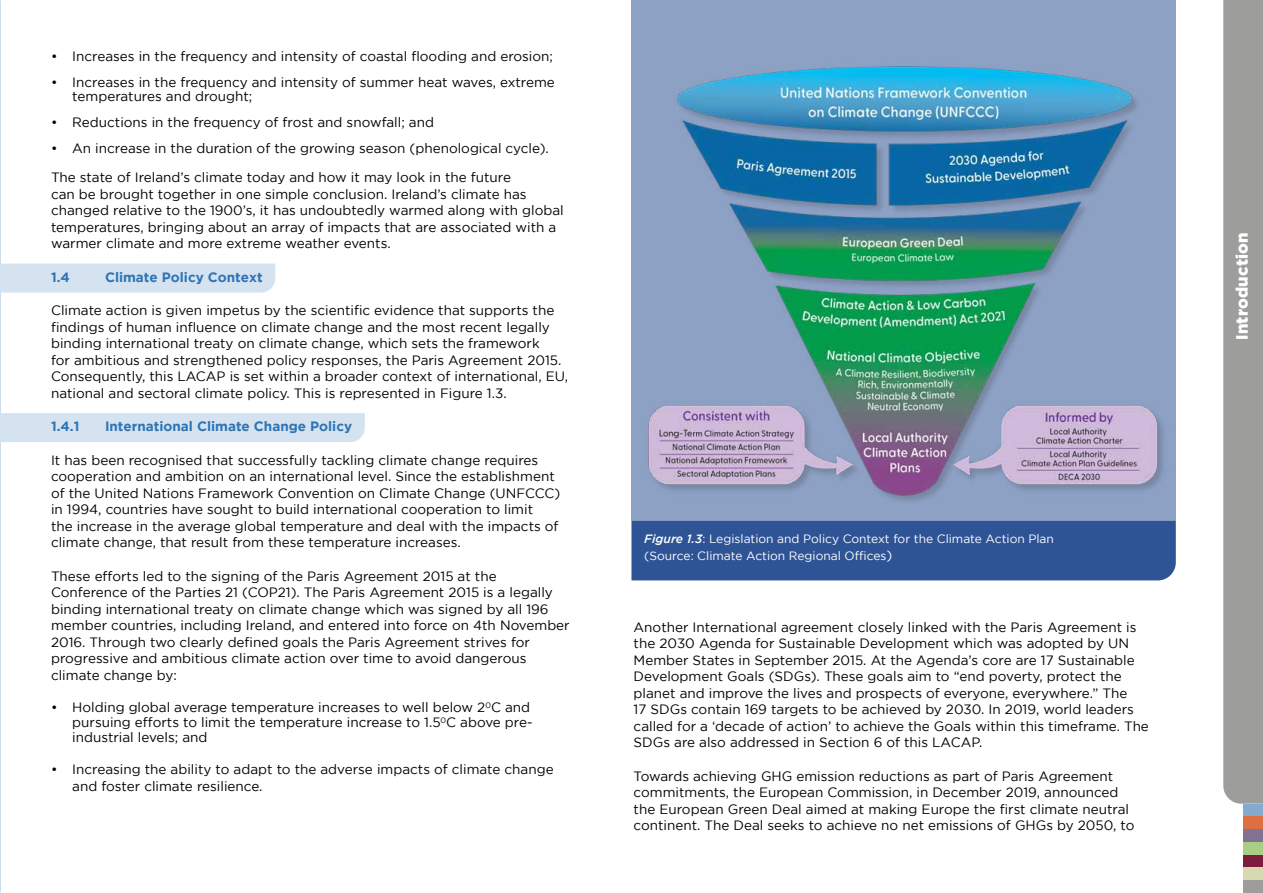
<style>
.page{position:relative;width:1263px;height:893px;background:#fff}
.page>*{position:absolute;margin:0;border:0;box-sizing:border-box;transform-origin:0 0}
.t1{font:900 16.5px "Gotham";letter-spacing:.01em;color:#fff}
.t2{font:13.5px/16.5px "Gotham";color:#000}
.t3{font:700 13.5px "Gotham";color:#2e74b5}
.t4{font:12px/16.5px "Gotham";color:#fff}
.s1{color:#fff}
.s2{font-weight:500;font-style:italic}
.s3{font-size:13.5px}
</style>
<div class="page">
<svg style="left:1223px;top:0;width:40px;height:804px;background:#a3a3a2"></svg>
<div style="left:1244px;top:880px;width:19px;height:13px;background:#9d9d9c"></div>
<div style="left:1244px;top:804px;width:19px;height:12px;background:#84abce"></div>
<div style="left:1244px;top:816px;width:19px;height:13px;background:#dd6f41"></div>
<div style="left:1244px;top:829px;width:19px;height:13px;background:#827191"></div>
<div style="left:1244px;top:842px;width:19px;height:13px;background:#a7ce82"></div>
<div style="left:1244px;top:855px;width:19px;height:12px;background:#7d1c3f"></div>
<div style="left:1244px;top:867px;width:19px;height:13px;background:#d7d9b1"></div>
<div style="left:631px;top:0;width:545px;height:521px;background:#8da1c5"></div>
<div style="left:631px;top:521px;width:545px;height:59px;background:#2f5496"></div>
<div style="left:0;top:264px;width:275px;height:29px;background:#d5e3f0"></div>
<div style="left:0;top:413px;width:365px;height:29px;background:#d5e3f0"></div>
<img style="left:648px;top:66px;width:515px;height:435px">
<p class="t2" style="left:51px;top:48px;width:503px">• Increases in the frequency and intensity of coastal flooding and erosion;</p>
<p class="t2" style="left:72px;top:75px;width:484px;line-height:13.5px;text-indent:-21px">• Increases in the frequency and intensity of summer heat waves, extreme temperatures and drought;</p>
<p class="t2" style="left:51px;top:114px;width:384px">• Reductions in the frequency of frost and snowfall; and</p>
<p class="t2" style="left:51px;top:134px;width:516px;line-height:29.2px">• An increase in the duration of the growing season (phenological cycle).<span class="s1">e).<br></span>The state of Ireland’s climate today and how it may look in the future</p>
<p class="t2" style="left:51px;top:186px;width:514px">can be brought together in one simple conclusion. Ireland’s climate has changed relative to the 1900’s, it has undoubtedly warmed along with global temperatures, bringing about an array of impacts that are associated with a warmer climate and more extreme weather events.</p>
<p class="t3" style="left:51px;top:269px;width:20px">1.4</p>
<p class="t3" style="left:105px;top:269px;width:159px">Climate Policy Context</p>
<p class="t2" style="left:51px;top:302px;width:519px">Climate action is given impetus by the scientific evidence that supports the findings of human influence on climate change and the most recent legally binding international treaty on climate change, which sets the framework<br>for ambitious and strengthened policy responses, the Paris Agreement 2015.<br>Consequently, this LACAP is set within a broader context of international, EU, national and sectoral climate policy. This is represented in Figure 1.3.</p>
<p class="t3" style="left:51px;top:419px;width:30px">1.4.1</p>
<p class="t3" style="left:105px;top:419px;width:249px">International Climate Change Policy</p>
<p class="t2" style="left:51px;top:452px;width:511px">It has been recognised that successfully tackling climate change requires cooperation and ambition on an international level. Since the establishment of the United Nations Framework Convention on Climate Change (UNFCCC) in 1994, countries have sought to build international cooperation to limit<br>the increase in the average global temperature and deal with the impacts of climate change, that result from these temperature increases.</p>
<p class="t2" style="left:51px;top:568px;width:520px">These efforts led to the signing of the Paris Agreement 2015 at the Conference of the Parties 21 (COP21). The Paris Agreement 2015 is a legally binding international treaty on climate change which was signed by all 196 member countries, including Ireland, and entered into force on 4th November 2016. Through two clearly defined goals the Paris Agreement strives for progressive and ambitious climate action over time to avoid dangerous climate change by:</p>
<p class="t2" style="left:72px;top:699px;width:462px;line-height:15px;text-indent:-21px">• Holding global average temperature increases to well below 2<sup>0</sup>C and pursuing efforts to limit the temperature increase to 1.5<sup>0</sup>C above pre&shy;industrial levels; and</p>
<p class="t2" style="left:72px;top:761px;width:483px;text-indent:-21px">• Increasing the ability to adapt to the adverse impacts of climate change and foster climate resilience.</p>
<p class="t4" style="left:644px;top:531px;width:411px"><span class="s2">Figure 1.3</span>: Legislation and Policy Context for the Climate Action Plan (Source: Climate Action Regional Offices<span class="s3">)</span></p>
<p class="t2" style="left:634px;top:618px;width:517px">Another International agreement closely linked with the Paris Agreement is the 2030 Agenda for Sustainable Development which was adopted by UN Member States in September 2015. At the Agenda’s core are 17 Sustainable Development Goals (SDGs). These goals aim to “end poverty, protect the planet and improve the lives and prospects of everyone, everywhere.” The<br>17 SDGs contain 169 targets to be achieved by 2030. In 2019, world leaders called for a ‘decade of action’ to achieve the Goals within this timeframe. The SDGs are also addressed in Section 6 of this LACAP.</p>
<p class="t2" style="left:634px;top:767px;width:502px">Towards achieving GHG emission reductions as part of Paris Agreement commitments, the European Commission, in December 2019, announced the European Green Deal aimed at making Europe the first climate neutral continent. The Deal seeks to achieve no net emissions of GHGs by 2050, to</p>
<p class="t1" style="left:1232px;top:340px;width:109px;rotate:-90deg">Introduction</p>
</div>
